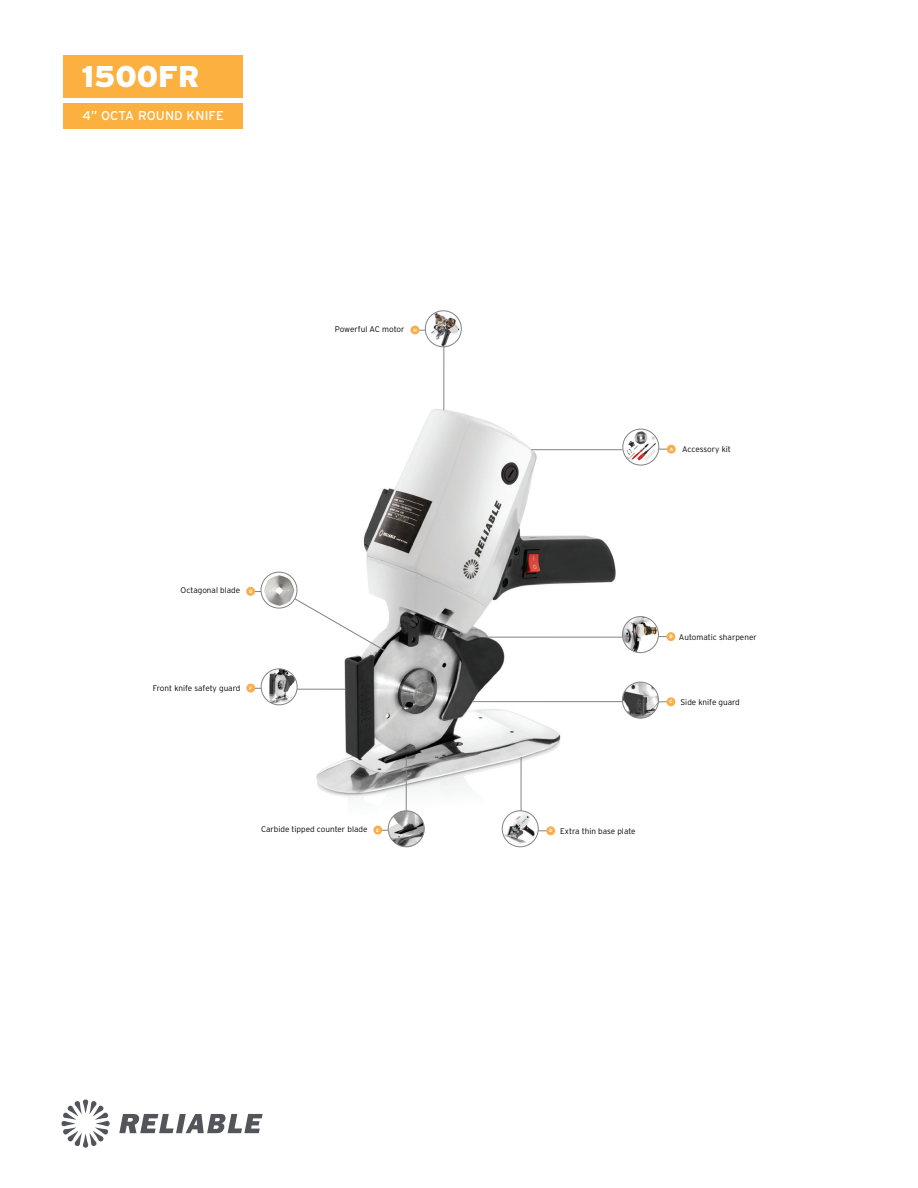
<style>
.page{position:relative;width:918px;height:1188px;background:#fff}
.page>*{position:absolute;margin:0;border:0;box-sizing:border-box;transform-origin:0 0}
.t1{font:900 30px "Interstate";color:#fff}
.t2{font:12.75px "Interstate";letter-spacing:.01em;color:#fff}
.t3{font:300 8.25px "Interstate";color:#050504}
.s1{font-weight:700;font-size:4.8px;color:#fff}
</style>
<div class="page">
<img style="left:308px;top:393px;width:317px;height:443px">
<hr style="left:443px;top:346px;width:1px;height:64px;background:#818282">
<img style="left:428px;top:312px;width:33px;height:34px">
<div style="left:425px;top:310px;width:37px;height:37px;border:1px solid #818282;border-radius:50%"></div>
<div style="left:410px;top:326px;width:9px;height:8px;background:#faae4b;border-radius:50%"></div>
<hr style="left:281px;top:689px;width:65px;height:1px;background:#818282">
<img style="left:261px;top:669px;width:36px;height:36px;border-radius:18px">
<div style="left:261px;top:668px;width:37px;height:37px;border:1px solid #818282;border-radius:50%"></div>
<div style="left:246px;top:684px;width:9px;height:9px;background:#faae4b;border-radius:50%"></div>
<svg style="left:297px;top:597px;width:88px;height:54px"></svg>
<img style="left:261px;top:572px;width:36px;height:36px">
<div style="left:261px;top:572px;width:36px;height:36px;border:1px solid #818282;border-radius:50%"></div>
<div style="left:246px;top:587px;width:9px;height:9px;background:#faae4b;border-radius:50%"></div>
<hr style="left:521px;top:757px;width:1px;height:54px;background:#818282">
<img style="left:502px;top:812px;width:33px;height:33px">
<div style="left:502px;top:810px;width:37px;height:37px;border:1px solid #818282;border-radius:50%"></div>
<div style="left:546px;top:826px;width:9px;height:9px;background:#faae4b;border-radius:50%"></div>
<hr style="left:406px;top:757px;width:1px;height:54px;background:#818282">
<img style="left:388px;top:811px;width:36px;height:36px;border-radius:18px">
<div style="left:388px;top:810px;width:37px;height:37px;border:1px solid #818282;border-radius:50%"></div>
<div style="left:373px;top:826px;width:9px;height:9px;background:#faae4b;border-radius:50%"></div>
<hr style="left:472px;top:701px;width:151px;height:1px;background:#818282">
<img style="left:622px;top:682px;width:36px;height:36px;border-radius:18px">
<div style="left:622px;top:682px;width:37px;height:37px;border:1px solid #818282;border-radius:50%"></div>
<div style="left:666px;top:697px;width:9px;height:9px;background:#faae4b;border-radius:50%"></div>
<hr style="left:531px;top:449px;width:91px;height:1px;background:#818282">
<img style="left:625px;top:430px;width:32px;height:32px">
<div style="left:622px;top:429px;width:37px;height:36px;border:1px solid #818282;border-radius:50%"></div>
<div style="left:667px;top:445px;width:9px;height:9px;background:#faae4b;border-radius:50%"></div>
<hr style="left:488px;top:637px;width:134px;height:1px;background:#818282">
<img style="left:622px;top:617px;width:36px;height:35px">
<div style="left:622px;top:616px;width:37px;height:37px;border:1px solid #818282;border-radius:50%"></div>
<div style="left:666px;top:632px;width:9px;height:9px;background:#faae4b;border-radius:50%"></div>
<div style="left:63px;top:103px;width:180px;height:26px;background:#fbb03f"></div>
<div style="left:63px;top:55px;width:180px;height:42px;background:#fbb03f"></div>
<svg style="left:62px;top:1100px;width:48px;height:48px"></svg>
<svg style="left:119px;top:1114px;width:144px;height:19px"></svg>
<p class="t1" style="left:81px;top:60px;width:120px">1500FR</p>
<p class="t2" style="left:82px;top:108px;width:143px">4” OCTA ROUND KNIFE</p>
<p class="t3" style="left:335px;top:325px;width:84px">Powerful AC motor <span class="s1">H</span></p>
<p class="t3" style="left:181px;top:585px;width:73px">Octagonal blade <span class="s1">G</span></p>
<p class="t3" style="left:153px;top:683px;width:101px">Front knife safety guard <span class="s1">F</span></p>
<p class="t3" style="left:261px;top:825px;width:120px">Carbide tipped counter blade <span class="s1">E</span></p>
<p class="t3" style="left:670px;top:445px;width:63px"><sup>A</sup> Accessory kit</p>
<p class="t3" style="left:669px;top:632px;width:89px"><sup>B</sup> Automatic sharpener</p>
<p class="t3" style="left:669px;top:698px;width:72px"><sup>C</sup> Side knife guard</p>
<p class="t3" style="left:549px;top:826px;width:88px"><sup>D</sup> Extra thin base plate</p>
</div>
